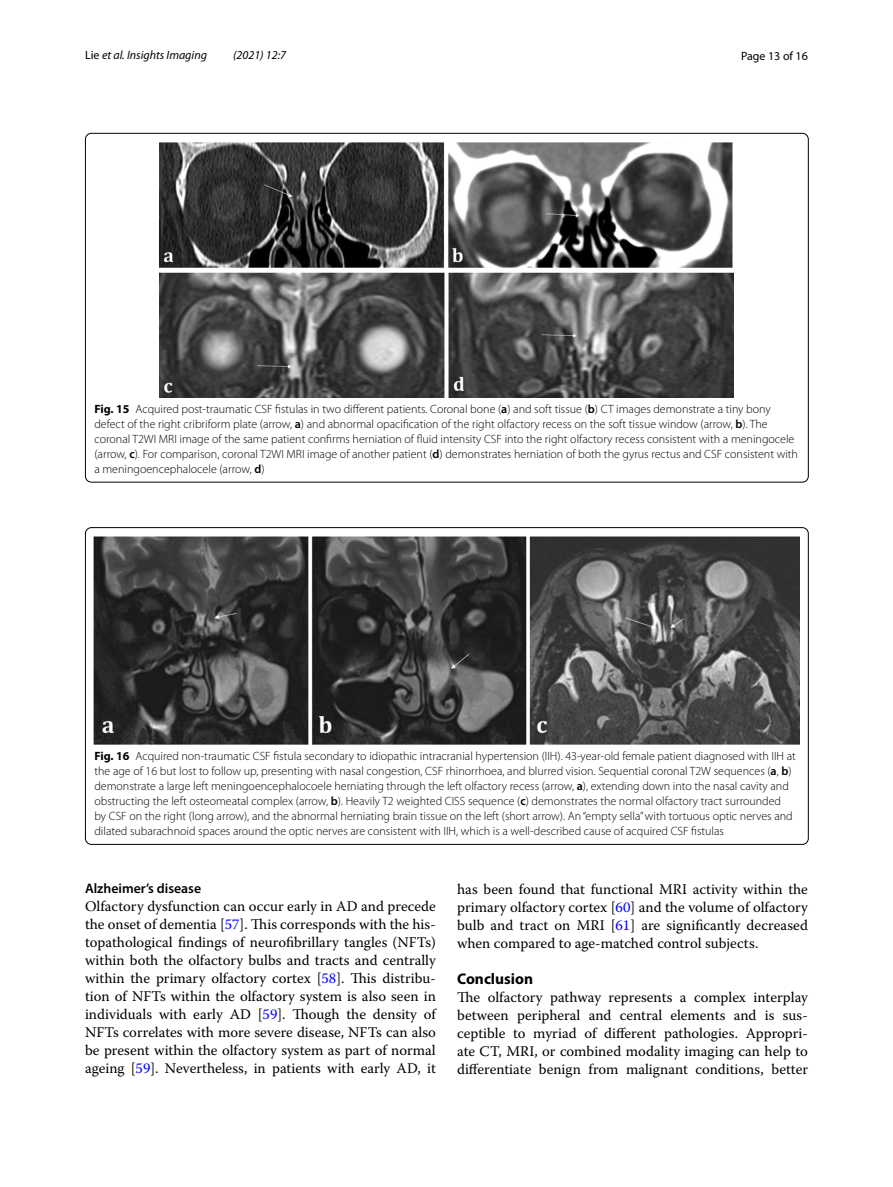
<style>
.page{position:relative;width:893px;height:1187px;background:#fff}
.page>*{position:absolute;margin:0;border:0;box-sizing:border-box;transform-origin:0 0}
.t1{font:700 15.45px "Myriad Pro";color:#000}
.t2{font:14.7px/18px "Warnock Pro";color:#000;text-align:justify}
.t3{font:600 13.8px "Myriad Pro";color:#000}
.t4{font:300 12px/15px "Myriad Pro";color:#000}
.t5{font:italic 12px "Myriad Pro";color:#000}
.t6{font:12px "Myriad Pro";color:#000}
.s1{font-style:normal}
.s2{font-weight:700}
.s3{font-weight:600}
.s4{color:#00f}
</style>
<div class="page">
<img style="left:160px;top:142px;width:574px;height:255px">
<img style="left:94px;top:536px;width:706px;height:208px">
<p class="t5" style="left:85px;top:48px;width:123px"><span class="s1">Lie</span> et al. Insights Imaging</p>
<p class="t5" style="left:233px;top:48px;width:54px">(2021) 12:7</p>
<p class="t6" style="left:741px;top:48px;width:68px">Page 13 of 16</p>
<p class="t4" style="left:94px;top:401px;width:705px"><span class="s2">Fig. 15</span> Acquired post-traumatic CSF fistulas in two different patients. Coronal bone (<span class="s3">a</span>) and soft tissue (<span class="s3">b</span>) CT images demonstrate a tiny bony defect of the right cribriform plate (arrow, <span class="s3">a</span>) and abnormal opacification of the right olfactory recess on the soft tissue window (arrow, <span class="s3">b</span>). The coronal T2WI MRI image of the same patient confirms herniation of fluid intensity CSF into the right olfactory recess consistent with a meningocele (arrow, <span class="s3">c</span>). For comparison, coronal T2WI MRI image of another patient (<span class="s3">d</span>) demonstrates herniation of both the gyrus rectus and CSF consistent with a meningoencephalocele (arrow, <span class="s3">d</span>)</p>
<p class="t4" style="left:94px;top:748px;width:703px"><span class="s2">Fig. 16</span> Acquired non-traumatic CSF fistula secondary to idiopathic intracranial hypertension (IIH). 43-year-old female patient diagnosed with IIH at the age of 16 but lost to follow up, presenting with nasal congestion, CSF rhinorrhoea, and blurred vision. Sequential coronal T2W sequences (<span class="s3">a</span>, <span class="s3">b</span>) demonstrate a large left meningoencephalocoele herniating through the left olfactory recess (arrow, <span class="s3">a</span>), extending down into the nasal cavity and obstructing the left osteomeatal complex (arrow, <span class="s3">b</span>). Heavily T2 weighted CISS sequence (<span class="s3">c</span>) demonstrates the normal olfactory tract surrounded by CSF on the right (long arrow), and the abnormal herniating brain tissue on the left (short arrow). An “empty sella” with tortuous optic nerves and dilated subarachnoid spaces around the optic nerves are consistent with IIH, which is a well-described cause of acquired CSF fistulas</p>
<p class="t3" style="left:85px;top:879px;width:118px">Alzheimer’s disease</p>
<p class="t2" style="left:85px;top:897px;width:352px">Olfactory dysfunction can occur early in AD and precede the onset of dementia [<span class="s4">57</span>]. This corresponds with the his&shy;topathological findings of neurofibrillary tangles (NFTs) within both the olfactory bulbs and tracts and centrally within the primary olfactory cortex [<span class="s4">58</span>]. This distribu&shy;tion of NFTs within the olfactory system is also seen in individuals with early AD [<span class="s4">59</span>]. Though the density of NFTs correlates with more severe disease, NFTs can also be present within the olfactory system as part of normal ageing [<span class="s4">59</span>]. Nevertheless, in patients with early AD, it</p>
<p class="t2" style="left:457px;top:879px;width:352px">has been found that functional MRI activity within the primary olfactory cortex [<span class="s4">60</span>] and the volume of olfactory bulb and tract on MRI [<span class="s4">61</span>] are significantly decreased when compared to age-matched control subjects.</p>
<p class="t1" style="left:457px;top:968px;width:77px">Conclusion</p>
<p class="t2" style="left:457px;top:987px;width:352px">The olfactory pathway represents a complex interplay between peripheral and central elements and is sus&shy;ceptible to myriad of different pathologies. Appropri&shy;ate CT, MRI, or combined modality imaging can help to differentiate benign from malignant conditions, better</p>
</div>
